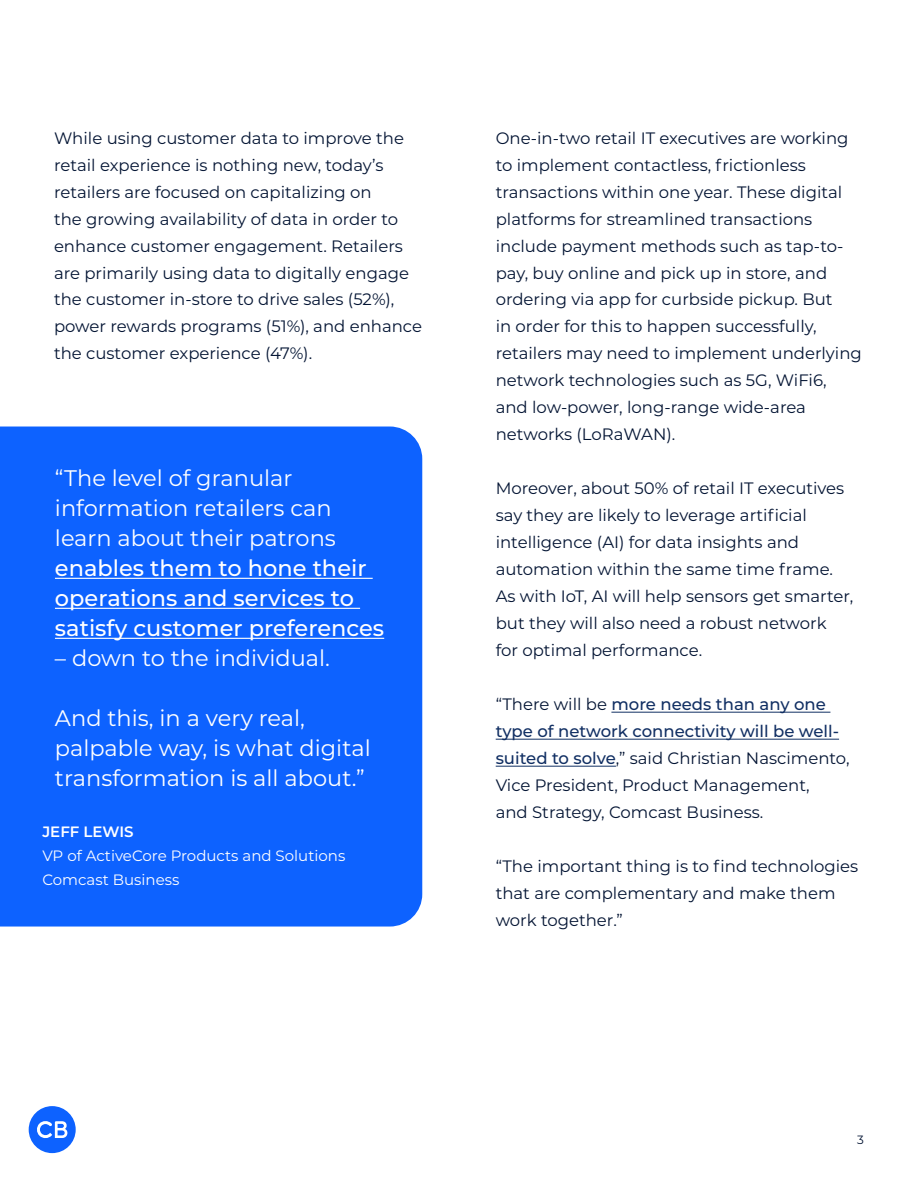
<style>
.page{position:relative;width:918px;height:1188px;background:#fff}
.page>*{position:absolute;margin:0;border:0;box-sizing:border-box;transform-origin:0 0}
.t1{font:22.5px/30px "Montserrat";color:#fff}
.t2{font:500 22.5px/30px "Montserrat";color:#fff}
.t3{font:16.5px/27px "Montserrat";color:#031433}
.t4{font:15px/24px "Montserrat";color:#fff}
.t5{font:600 15px "Montserrat";color:#fff}
.t6{font:12px "Montserrat";color:#031433}
.s1{font-weight:500;color:#112f63}
</style>
<div class="page">
<div style="left:29px;top:1106px;width:47px;height:47px;background:#0d62ff;border-radius:50%"></div>
<svg style="left:37px;top:1121px;width:30px;height:18px"></svg>
<div style="left:0;top:427px;width:422px;height:500px;background:#0d62ff"></div>
<hr style="left:55px;top:578px;width:318px;height:1px;background:#fff">
<hr style="left:55px;top:608px;width:305px;height:1px;background:#fff">
<hr style="left:55px;top:638px;width:329px;height:1px;background:#fff">
<hr style="left:611px;top:712px;width:219px;height:1px;background:#112f63">
<hr style="left:496px;top:739px;width:343px;height:1px;background:#112f63">
<hr style="left:496px;top:766px;width:120px;height:1px;background:#112f63">
<p class="t3" style="left:54px;top:124px;width:370px">While using customer data to improve the retail experience is nothing new, today’s retailers are focused on capitalizing on<br>the growing availability of data in order to enhance customer engagement. Retailers are primarily using data to digitally engage the customer in-store to drive sales (52%), power rewards programs (51%), and enhance the customer experience (47%).</p>
<p class="t3" style="left:496px;top:124px;width:368px">One-in-two retail IT executives are working to implement contactless, frictionless transactions within one year. These digital platforms for streamlined transactions include payment methods such as tap-to&shy;pay, buy online and pick up in store, and ordering via app for curbside pickup. But<br>in order for this to happen successfully, retailers may need to implement underlying network technologies such as 5G, WiFi6, and low-power, long-range wide-area networks (LoRaWAN).</p>
<p class="t3" style="left:496px;top:475px;width:359px">Moreover, about 50% of retail IT executives say they are likely to leverage artificial intelligence (AI) for data insights and automation within the same time frame.<br>As with IoT, AI will help sensors get smarter, but they will also need a robust network<br>for optimal performance.</p>
<p class="t3" style="left:496px;top:691px;width:355px">“There will be <span class="s1">more needs than any one type of network connectivity will be well&shy;suited to solve</span>,” said Christian Nascimento, Vice President, Product Management,<br>and Strategy, Comcast Business.</p>
<p class="t3" style="left:496px;top:852px;width:364px">“The important thing is to find technologies that are complementary and make them work together.”</p>
<h1 class="t1" style="left:55px;top:462px;width:283px">“The level of granular information retailers can learn about their patrons</h1>
<h1 class="t2" style="left:55px;top:552px;width:331px">enables them to hone their operations and services to satisfy customer preferences</h1>
<h1 class="t1" style="left:55px;top:642px;width:277px">– down to the individual.</h1>
<h1 class="t1" style="left:55px;top:702px;width:317px">And this, in a very real, palpable way, is what digital transformation is all about.”</h1>
<p class="t5" style="left:42px;top:821px;width:93px">JEFF LEWIS</p>
<p class="t4" style="left:42px;top:844px;width:305px">VP of ActiveCore Products and Solutions<br>Comcast Business</p>
<p class="t6" style="left:857px;top:1132px;width:8px">3</p>
</div>
